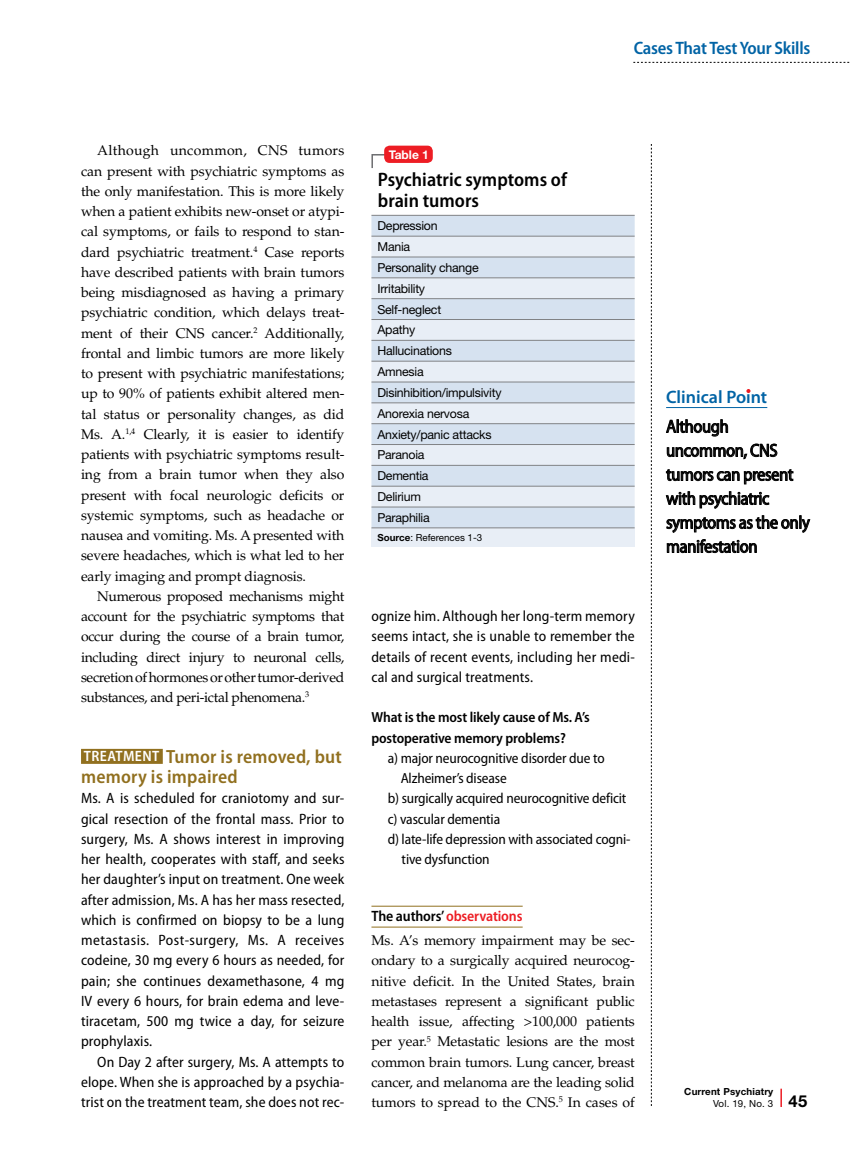
<style>
.page{position:relative;width:851px;height:1161px;background:#fff}
.page>*{position:absolute;margin:0;border:0;box-sizing:border-box;transform-origin:0 0}
.tabletitle{font:600 semi-condensed 19.5px/21px "Myriad Pro";color:#000}
.sub2_case{font:600 semi-condensed 19.2px/20.2px "Myriad Pro";letter-spacing:.01em;color:#91701f}
.clinical_point{font:semi-condensed 18px/24px "Myriad Pro";letter-spacing:-.02em;color:#000}
.t1{font:600 semi-condensed 18px "Myriad Pro";letter-spacing:-.015em;color:#0063a5}
.t2{font:600 18px "Myriad Pro";color:#0063a5}
.body_case{font:semi-condensed 15px/20.2px "Myriad Pro";letter-spacing:.01em;color:#000;text-align:justify}
.body_case_indent{font:semi-condensed 15px/20.2px "Myriad Pro";letter-spacing:.01em;color:#000;text-align:justify}
.sub2_author{font:600 semi-condensed 15px "Myriad Pro";letter-spacing:-.01em;color:#ed1d24}
.body_choices{font:semi-condensed 14.7px/20.2px "Myriad Pro";letter-spacing:-.01em;color:#000}
.bold_question{font:600 semi-condensed 14.7px/20.2px "Myriad Pro";letter-spacing:-.01em;color:#000}
.body_indent{font:14.1px/20.2px "Palatino LT Std";letter-spacing:-.025em;color:#000;text-align:justify}
.body{font:14.1px/20.2px "Palatino LT Std";letter-spacing:-.005em;color:#000;text-align:justify}
.tablebody{font:12.3px "Helvetica Neue LT Std";letter-spacing:-.02em;color:#000}
.tabletitle_no{font:700 12px "Helvetica Neue LT Std";color:#fff}
.t3{font:700 9.75px/12px "Helvetica Neue LT Std";letter-spacing:.015em;color:#000}
.source{font:9.75px "Helvetica Neue LT Std";color:#000}
.s1{font-size:15px;color:#fff}
.s2{font-weight:700}
.s3{color:#000}
.s4{font-weight:400}
.s5{font-size:16.5px}
</style>
<div class="page">
<svg style="left:651px;top:144px;width:1px;height:962px"></svg>
<svg style="left:780px;top:1089px;width:1px;height:18px"></svg>
<svg style="left:633px;top:62px;width:217px;height:1px"></svg>
<div style="left:81px;top:749px;width:82px;height:15px;background:#91701f"></div>
<hr style="left:371px;top:906px;width:151px;height:1px;background:#91701f">
<hr style="left:371px;top:927px;width:151px;height:1px;background:#91701f">
<hr style="left:666px;top:407px;width:101px;height:1px;background:#0063a5">
<svg style="left:666px;top:419px;width:62px;height:18px"></svg>
<svg style="left:667px;top:444px;width:110px;height:16px"></svg>
<svg style="left:666px;top:469px;width:127px;height:16px"></svg>
<svg style="left:666px;top:491px;width:103px;height:18px"></svg>
<svg style="left:666px;top:515px;width:144px;height:18px"></svg>
<svg style="left:667px;top:539px;width:89px;height:15px"></svg>
<svg style="left:746px;top:389px;width:5px;height:4px"></svg>
<svg style="left:371px;top:154px;width:16px;height:14px"></svg>
<div style="left:384px;top:146px;width:49px;height:17px;background:#ed1d24;border-radius:5px"></div>
<div style="left:371px;top:216px;width:263px;height:312px;background:#d6e2f0"></div>
<svg style="left:371px;top:237px;width:263px;height:270px;background:#dee6f1"></svg>
<div style="left:371px;top:528px;width:263px;height:19px;background:#e8eef6"></div>
<hr style="left:371px;top:215px;width:263px;height:1px;background:#808285">
<hr style="left:371px;top:528px;width:263px;height:1px;background:#808285">
<hr style="left:371px;top:486px;width:263px;height:1px;background:#808285">
<hr style="left:371px;top:507px;width:263px;height:1px;background:#808285">
<hr style="left:371px;top:444px;width:263px;height:1px;background:#808285">
<hr style="left:371px;top:465px;width:263px;height:1px;background:#808285">
<hr style="left:371px;top:403px;width:263px;height:1px;background:#808285">
<hr style="left:371px;top:423px;width:263px;height:1px;background:#808285">
<hr style="left:371px;top:361px;width:263px;height:1px;background:#808285">
<hr style="left:371px;top:382px;width:263px;height:1px;background:#808285">
<hr style="left:371px;top:319px;width:263px;height:1px;background:#808285">
<hr style="left:371px;top:340px;width:263px;height:1px;background:#808285">
<hr style="left:371px;top:278px;width:263px;height:1px;background:#808285">
<hr style="left:371px;top:298px;width:263px;height:1px;background:#808285">
<hr style="left:371px;top:236px;width:263px;height:1px;background:#808285">
<hr style="left:371px;top:257px;width:263px;height:1px;background:#808285">
<p class="t1" style="left:633px;top:37px;width:178px">Cases That Test Your Skills</p>
<p class="body_indent" style="left:81px;top:141px;width:265px;text-indent:16px">Although uncommon, CNS tumors can present with psychiatric symptoms as the only manifestation. This is more likely when a patient exhibits new-onset or atypi&shy;cal symptoms, or fails to respond to stan&shy;dard psychiatric treatment.<sup>4</sup> Case reports have described patients with brain tumors being misdiagnosed as having a primary psychiatric condition, which delays treat&shy;ment of their CNS cancer.<sup>2</sup> Additionally, frontal and limbic tumors are more likely to present with psychiatric manifestations; up to 90% of patients exhibit altered men&shy;tal status or personality changes, as did Ms. A.<sup>1,4</sup> Clearly, it is easier to identify patients with psychiatric symptoms result&shy;ing from a brain tumor when they also present with focal neurologic deficits or systemic symptoms, such as headache or nausea and vomiting. Ms. A presented with severe headaches, which is what led to her early imaging and prompt diagnosis.</p>
<p class="body_indent" style="left:81px;top:586px;width:265px;text-indent:16px">Numerous proposed mechanisms might account for the psychiatric symptoms that occur during the course of a brain tumor, including direct injury to neuronal cells, secretion of hormones or other tumor-derived substances, and peri-ictal phenomena.<sup>3</sup></p>
<p class="sub2_case" style="left:81px;top:746px;width:262px"><span class="s1">TREATMENT</span> Tumor is removed, but memory is impaired</p>
<p class="body_case" style="left:81px;top:788px;width:265px">Ms. A is scheduled for craniotomy and sur&shy;gical resection of the frontal mass. Prior to surgery, Ms. A shows interest in improving her health, cooperates with staff, and seeks her daughter’s input on treatment. One week after admission, Ms. A has her mass resected, which is confirmed on biopsy to be a lung metastasis. Post-surgery, Ms. A receives codeine, 30 mg every 6 hours as needed, for pain; she continues dexamethasone, 4 mg IV every 6 hours, for brain edema and leve&shy;tiracetam, 500 mg twice a day, for seizure prophylaxis.</p>
<p class="body_case_indent" style="left:81px;top:1051px;width:265px;text-indent:16px">On Day 2 after surgery, Ms. A attempts to elope. When she is approached by a psychia&shy;trist on the treatment team, she does not rec-</p>
<p class="tabletitle_no" style="left:389px;top:147px;width:42px">Table 1</p>
<p class="tabletitle" style="left:378px;top:168px;width:190px">Psychiatric symptoms of brain tumors</p>
<p class="tablebody" style="left:377px;top:218px;width:62px">Depression</p>
<p class="tablebody" style="left:377px;top:239px;width:34px">Mania</p>
<p class="tablebody" style="left:377px;top:260px;width:103px">Personality change</p>
<p class="tablebody" style="left:377px;top:281px;width:49px">Irritability</p>
<p class="tablebody" style="left:377px;top:302px;width:65px">Self-neglect</p>
<p class="tablebody" style="left:377px;top:323px;width:39px">Apathy</p>
<p class="tablebody" style="left:377px;top:343px;width:76px">Hallucinations</p>
<p class="tablebody" style="left:377px;top:364px;width:48px">Amnesia</p>
<p class="tablebody" style="left:377px;top:385px;width:126px">Disinhibition/impulsivity</p>
<p class="tablebody" style="left:377px;top:406px;width:93px">Anorexia nervosa</p>
<p class="tablebody" style="left:377px;top:427px;width:115px">Anxiety/panic attacks</p>
<p class="tablebody" style="left:377px;top:448px;width:49px">Paranoia</p>
<p class="tablebody" style="left:377px;top:468px;width:52px">Dementia</p>
<p class="tablebody" style="left:377px;top:489px;width:45px">Delirium</p>
<p class="tablebody" style="left:377px;top:510px;width:54px">Paraphilia</p>
<p class="source" style="left:377px;top:532px;width:106px"><span class="s2">Source</span>: References 1-3</p>
<p class="body_case_indent" style="left:371px;top:606px;width:265px">ognize him. Although her long-term memory seems intact, she is unable to remember the details of recent events, including her medi&shy;cal and surgical treatments.</p>
<p class="bold_question" style="left:371px;top:707px;width:220px">What is the most likely cause of Ms. A’s postoperative memory problems?</p>
<p class="body_choices" style="left:400px;top:748px;width:205px;text-indent:-13px">a) major neurocognitive disorder due to<br>Alzheimer’s disease</p>
<p class="body_choices" style="left:387px;top:788px;width:240px">b) surgically acquired neurocognitive deficit</p>
<p class="body_choices" style="left:387px;top:808px;width:114px">c) vascular dementia</p>
<p class="body_choices" style="left:401px;top:829px;width:230px;text-indent:-14px">d) late-life depression with associated cogni&shy;tive dysfunction</p>
<p class="sub2_author" style="left:371px;top:907px;width:152px"><span class="s3">The authors’</span> observations</p>
<p class="body" style="left:371px;top:930px;width:265px">Ms. A’s memory impairment may be sec&shy;ondary to a surgically acquired neurocog&shy;nitive deficit. In the United States, brain metastases represent a significant public health issue, affecting &gt;100,000 patients per year.<sup>5</sup> Metastatic lesions are the most common brain tumors. Lung cancer, breast cancer, and melanoma are the leading solid tumors to spread to the CNS.<sup>5</sup> In cases of</p>
<p class="t2" style="left:666px;top:386px;width:103px">Clinical Point</p>
<p class="clinical_point" style="left:666px;top:414px;width:145px">Although uncommon, CNS tumors can present with psychiatric symptoms as the only manifestation</p>
<p class="t3" style="left:713px;top:1085px;width:96px;text-indent:-29px">Current Psychiatry<br><span class="s4">Vol. 19, No. 3</span> <span class="s5">45</span></p>
</div>
